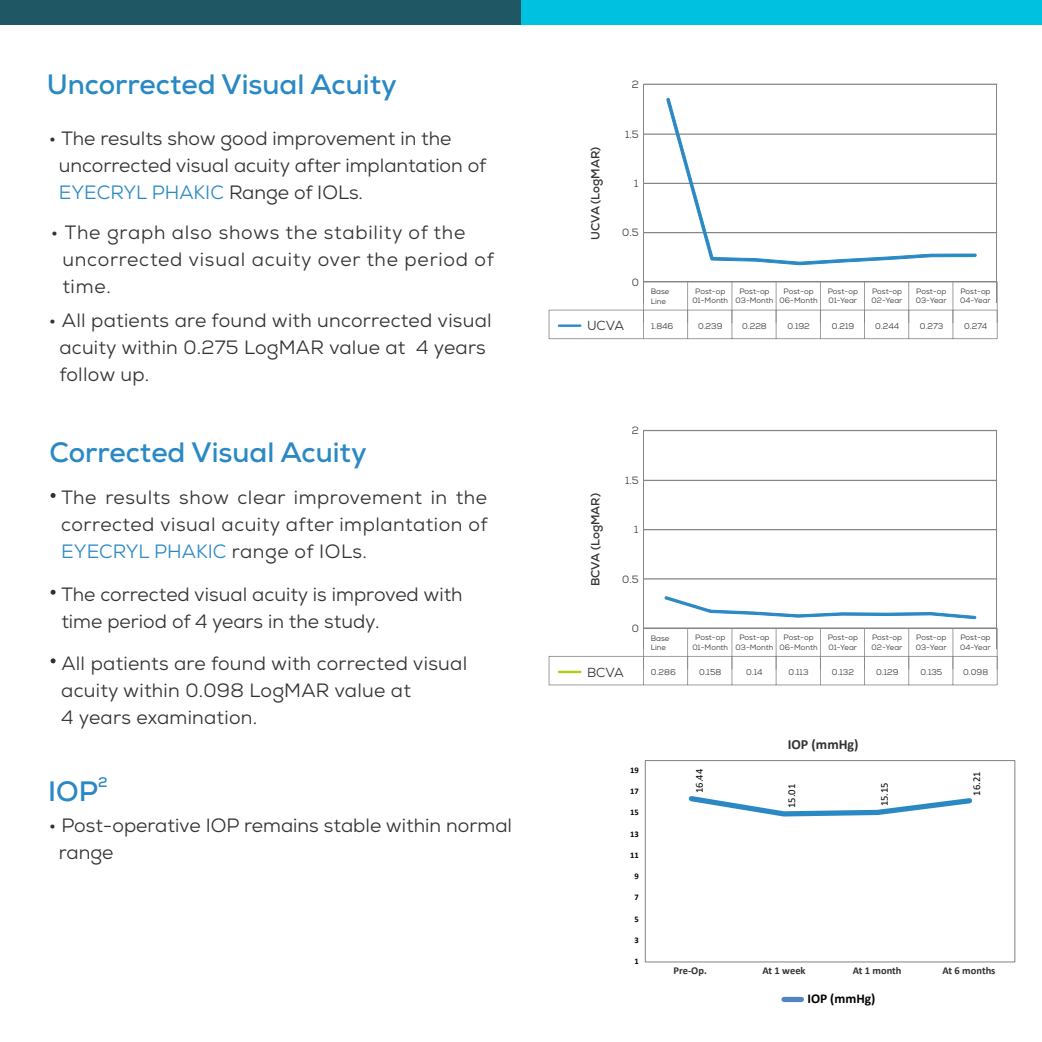
<style>
.page{position:relative;width:1042px;height:1042px;background:#fff}
.page>*{position:absolute;margin:0;border:0;box-sizing:border-box;transform-origin:0 0}
.t1{font:700 28px "Nexa";color:#2a89c4}
.t2{font:19.25px/26.9px "Nexa";color:#313130}
.t3{font:19.25px/26.9px "Nexa";letter-spacing:.04em;color:#313130}
.t4{font:700 14px "Calibri";color:#313130}
.t5{font:700 14px "Nexa";color:#2a89c4}
.t6{font:700 13.47px "Calibri";color:#000}
.t7{font:13.12px "Nexa";letter-spacing:-.01em;color:#313130}
.t8{font:700 11.72px "Nexa";color:#313130}
.t9{font:700 10.5px "Calibri";color:#313130}
.t10{font:10.5px "Calibri";color:#000}
.t11{font:10.5px "Nexa";color:#313130}
.t12{font:700 8.58px "Calibri";color:#000}
.t13{font:8.4px "Nexa";color:#313130}
.t14{font:7.7px/9.8px "Nexa";color:#313130}
.s1{color:#2a89c4}
</style>
<div class="page">
<div style="left:0;top:0;width:521px;height:25px;background:#1f5764"></div>
<div style="left:521px;top:0;width:520px;height:25px;background:#00c2e0"></div>
<svg style="left:51px;top:493px;width:5px;height:5px"></svg>
<svg style="left:51px;top:590px;width:5px;height:5px"></svg>
<svg style="left:51px;top:658px;width:5px;height:5px"></svg>
<hr style="left:643px;top:84px;width:1px;height:219px;background:#868686">
<hr style="left:643px;top:282px;width:1px;height:41px;background:#868686">
<hr style="left:687px;top:282px;width:1px;height:41px;background:#868686">
<hr style="left:731px;top:282px;width:1px;height:41px;background:#868686">
<hr style="left:776px;top:282px;width:1px;height:41px;background:#868686">
<hr style="left:820px;top:282px;width:1px;height:41px;background:#868686">
<hr style="left:864px;top:282px;width:1px;height:41px;background:#868686">
<hr style="left:908px;top:282px;width:1px;height:41px;background:#868686">
<hr style="left:952px;top:282px;width:1px;height:41px;background:#868686">
<hr style="left:997px;top:282px;width:1px;height:41px;background:#868686">
<svg style="left:548px;top:310px;width:449px;height:29px"></svg>
<hr style="left:643px;top:281px;width:354px;height:1px;background:#868686">
<hr style="left:643px;top:232px;width:354px;height:1px;background:#868686">
<hr style="left:643px;top:183px;width:354px;height:1px;background:#868686">
<hr style="left:643px;top:134px;width:354px;height:1px;background:#868686">
<hr style="left:643px;top:84px;width:354px;height:1px;background:#868686">
<hr style="left:996px;top:84px;width:1px;height:219px;background:#868686">
<svg style="left:667px;top:98px;width:309px;height:167px"></svg>
<hr style="left:643px;top:430px;width:1px;height:219px;background:#868686">
<hr style="left:643px;top:628px;width:1px;height:41px;background:#868686">
<hr style="left:687px;top:628px;width:1px;height:41px;background:#868686">
<hr style="left:731px;top:628px;width:1px;height:41px;background:#868686">
<hr style="left:776px;top:628px;width:1px;height:41px;background:#868686">
<hr style="left:820px;top:628px;width:1px;height:41px;background:#868686">
<hr style="left:864px;top:628px;width:1px;height:41px;background:#868686">
<hr style="left:908px;top:628px;width:1px;height:41px;background:#868686">
<hr style="left:952px;top:628px;width:1px;height:41px;background:#868686">
<hr style="left:997px;top:628px;width:1px;height:41px;background:#868686">
<svg style="left:548px;top:656px;width:449px;height:29px"></svg>
<hr style="left:643px;top:627px;width:354px;height:2px;background:#868686">
<hr style="left:643px;top:578px;width:354px;height:1px;background:#868686">
<hr style="left:643px;top:529px;width:354px;height:1px;background:#868686">
<hr style="left:643px;top:480px;width:354px;height:1px;background:#868686">
<hr style="left:643px;top:430px;width:354px;height:1px;background:#868686">
<hr style="left:996px;top:430px;width:1px;height:219px;background:#868686">
<svg style="left:665px;top:596px;width:311px;height:23px"></svg>
<svg style="left:688px;top:796px;width:284px;height:21px"></svg>
<svg style="left:781px;top:996px;width:23px;height:7px"></svg>
<div style="left:645px;top:760px;width:370px;height:202px;border:1px solid #818281"></div>
<h1 class="t1" style="left:47px;top:66px;width:351px">Uncorrected Visual Acuity</h1>
<p class="t2" style="left:59px;top:125px;width:429px;text-indent:-10px">• The results show good improvement in the uncorrected visual acuity after implantation of<br><span class="s1">EYECRYL PHAKIC</span> Range of IOLs.</p>
<p class="t3" style="left:62px;top:219px;width:433px;text-indent:-12px">• The graph also shows the stability of the uncorrected visual acuity over the period of time.</p>
<p class="t2" style="left:59px;top:307px;width:434px;text-indent:-11px">• All patients are found with uncorrected visual acuity within 0.275 LogMAR value at 4 years follow up.</p>
<h1 class="t1" style="left:49px;top:434px;width:319px">Corrected Visual Acuity</h1>
<p class="t2" style="left:61px;top:484px;width:428px;text-align:justify">The results show clear improvement in the corrected visual acuity after implantation of <span class="s1">EYECRYL PHAKIC</span> range of IOLs.</p>
<p class="t2" style="left:61px;top:581px;width:403px">The corrected visual acuity is improved with time period of 4 years in the study.</p>
<p class="t2" style="left:61px;top:649px;width:407px">All patients are found with corrected visual acuity within 0.098 LogMAR value at<br>4 years examination.</p>
<p class="t5" style="left:98px;top:773px;width:11px">2</p>
<h1 class="t1" style="left:48px;top:773px;width:51px">IOP</h1>
<p class="t2" style="left:59px;top:812px;width:455px;text-indent:-10px">• Post-operative IOP remains stable within normal range</p>
<p class="t11" style="left:632px;top:78px;width:9px">2</p>
<p class="t8" style="left:588px;top:240px;width:95px;rotate:-90deg">UCVA (LogMAR)</p>
<p class="t11" style="left:625px;top:127px;width:15px">1.5</p>
<p class="t11" style="left:634px;top:177px;width:6px">1</p>
<p class="t11" style="left:622px;top:226px;width:18px">0.5</p>
<p class="t11" style="left:632px;top:275px;width:9px">0</p>
<p class="t7" style="left:587px;top:317px;width:39px">UCVA</p>
<p class="t14" style="left:651px;top:287px;width:20px">Base<br>Line</p>
<p class="t14" style="left:692px;top:286px;width:37px;text-align:center">Post-op<br>01-Month</p>
<p class="t14" style="left:735px;top:286px;width:39px;text-align:center">Post-op<br>03-Month</p>
<p class="t14" style="left:779px;top:286px;width:40px;text-align:center">Post-op<br>06-Month</p>
<p class="t14" style="left:828px;top:286px;width:32px">Post-op<br>01-Year</p>
<p class="t14" style="left:871px;top:286px;width:32px">Post-op<br>02-Year</p>
<p class="t14" style="left:916px;top:286px;width:32px">Post-op<br>03-Year</p>
<p class="t14" style="left:960px;top:286px;width:32px">Post-op<br>04-Year</p>
<p class="t13" style="left:651px;top:320px;width:24px">1.846</p>
<p class="t13" style="left:698px;top:320px;width:26px">0.239</p>
<p class="t13" style="left:742px;top:320px;width:26px">0.228</p>
<p class="t13" style="left:787px;top:320px;width:24px">0.192</p>
<p class="t13" style="left:832px;top:320px;width:24px">0.219</p>
<p class="t13" style="left:875px;top:320px;width:25px">0.244</p>
<p class="t13" style="left:920px;top:320px;width:25px">0.273</p>
<p class="t13" style="left:964px;top:320px;width:24px">0.274</p>
<p class="t11" style="left:632px;top:424px;width:9px">2</p>
<p class="t8" style="left:588px;top:586px;width:94px;rotate:-90deg">BCVA (LogMAR)</p>
<p class="t11" style="left:625px;top:474px;width:15px">1.5</p>
<p class="t11" style="left:634px;top:523px;width:6px">1</p>
<p class="t11" style="left:622px;top:572px;width:18px">0.5</p>
<p class="t11" style="left:632px;top:621px;width:9px">0</p>
<p class="t7" style="left:587px;top:663px;width:38px">BCVA</p>
<p class="t14" style="left:651px;top:633px;width:20px">Base<br>Line</p>
<p class="t14" style="left:692px;top:632px;width:37px;text-align:center">Post-op<br>01-Month</p>
<p class="t14" style="left:735px;top:632px;width:39px;text-align:center">Post-op<br>03-Month</p>
<p class="t14" style="left:779px;top:632px;width:40px;text-align:center">Post-op<br>06-Month</p>
<p class="t14" style="left:828px;top:632px;width:32px">Post-op<br>01-Year</p>
<p class="t14" style="left:871px;top:632px;width:32px">Post-op<br>02-Year</p>
<p class="t14" style="left:916px;top:632px;width:32px">Post-op<br>03-Year</p>
<p class="t14" style="left:960px;top:632px;width:32px">Post-op<br>04-Year</p>
<p class="t13" style="left:651px;top:666px;width:26px">0.286</p>
<p class="t13" style="left:699px;top:666px;width:24px">0.158</p>
<p class="t13" style="left:746px;top:666px;width:18px">0.14</p>
<p class="t13" style="left:788px;top:666px;width:21px">0.113</p>
<p class="t13" style="left:832px;top:666px;width:24px">0.132</p>
<p class="t13" style="left:876px;top:666px;width:24px">0.129</p>
<p class="t13" style="left:920px;top:666px;width:24px">0.135</p>
<p class="t13" style="left:963px;top:666px;width:26px">0.098</p>
<p class="t12" style="left:630px;top:764px;width:10px">19</p>
<p class="t12" style="left:630px;top:785px;width:10px">17</p>
<p class="t12" style="left:630px;top:806px;width:10px">15</p>
<p class="t12" style="left:630px;top:827px;width:10px">13</p>
<p class="t12" style="left:630px;top:849px;width:10px">11</p>
<p class="t12" style="left:634px;top:870px;width:6px">9</p>
<p class="t12" style="left:634px;top:891px;width:6px">7</p>
<p class="t12" style="left:634px;top:913px;width:6px">5</p>
<p class="t12" style="left:634px;top:934px;width:6px">3</p>
<p class="t12" style="left:634px;top:955px;width:6px">1</p>
<p class="t10" style="left:692px;top:793px;width:25px;rotate:-90deg">16.44</p>
<p class="t4" style="left:788px;top:735px;width:72px">IOP (mmHg)</p>
<p class="t10" style="left:784px;top:808px;width:25px;rotate:-90deg">15.01</p>
<p class="t10" style="left:877px;top:806px;width:25px;rotate:-90deg">15.15</p>
<p class="t10" style="left:969px;top:795px;width:25px;rotate:-90deg">16.21</p>
<p class="t9" style="left:673px;top:962px;width:35px">Pre-Op.</p>
<p class="t9" style="left:762px;top:963px;width:45px">At 1 week</p>
<p class="t9" style="left:853px;top:963px;width:50px">At 1 month</p>
<p class="t9" style="left:942px;top:963px;width:54px">At 6 months</p>
<p class="t6" style="left:807px;top:989px;width:70px">IOP (mmHg)</p>
</div>
